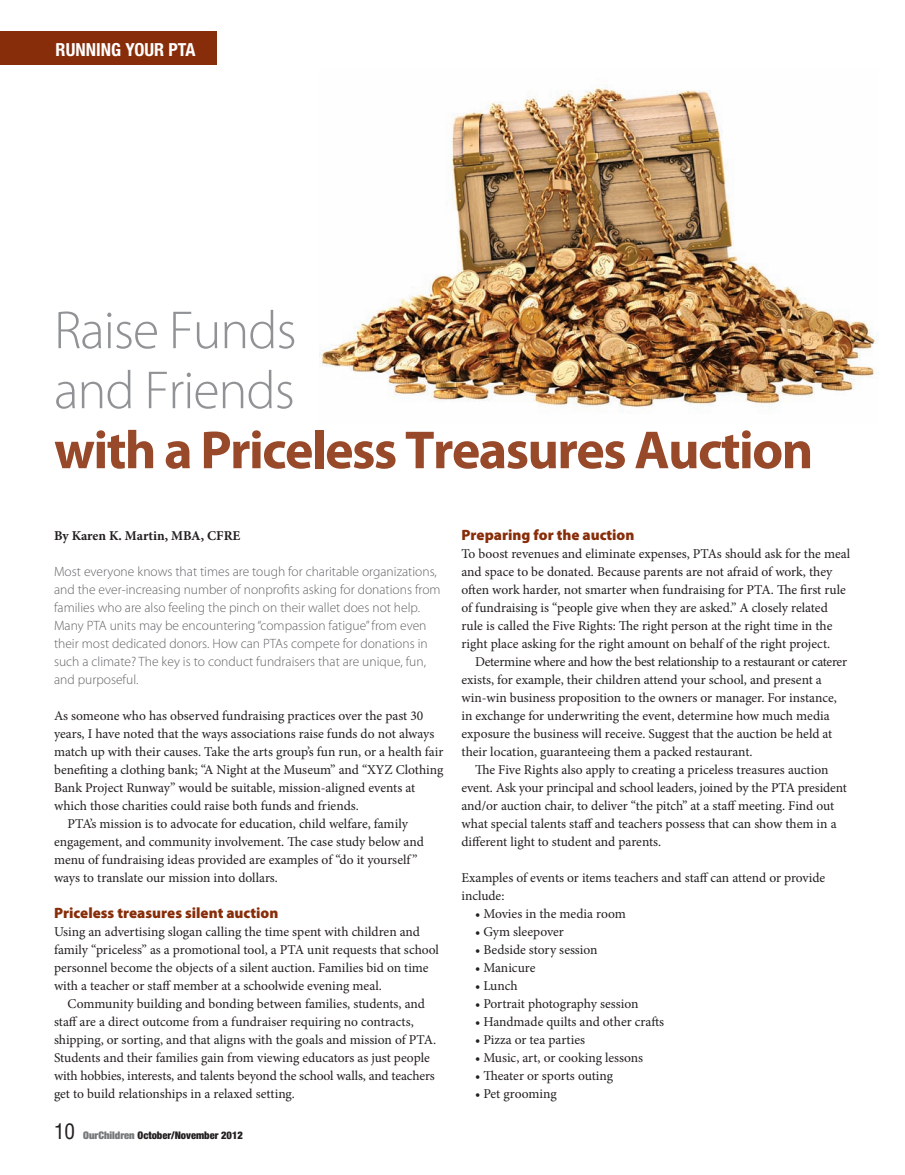
<style>
.page{position:relative;width:905px;height:1175px;background:#fff}
.page>*{position:absolute;margin:0;border:0;box-sizing:border-box;transform-origin:0 0}
.t1{font:700 54px "Myriad Pro";letter-spacing:-.03em;color:#882d09}
.t2{font:300 54px/60px "Myriad Pro";letter-spacing:-.02em;color:#808285}
.t3{font:700 condensed 18px "Helvetica Neue";color:#fff}
.t4{font:900 15px "Myriad Pro";color:#882d09}
.t5{font:13.5px/18px "Minion Pro";letter-spacing:-.005em;color:#231f20}
.t6{font:300 13.5px/18px "Myriad Pro";color:#636366}
.t7{font:700 13.5px "Minion Pro";letter-spacing:-.005em;color:#231f20}
.t8{font:900 condensed 10.5px "Helvetica Neue";color:#231f20}
.s1{font-family:"Helvetica";font-weight:400;font-size:21px}
.s2{font-stretch:expanded;color:#76787b}
</style>
<div class="page">
<img style="left:319px;top:85px;width:557px;height:328px">
<div style="left:0;top:32px;width:216px;height:32px;background:#882d09"></div>
<h2 class="t3" style="left:56px;top:39px;width:141px">RUNNING YOUR PTA</h2>
<h1 class="t2" style="left:54px;top:300px;width:244px">Raise Funds and Friends</h1>
<h1 class="t1" style="left:54px;top:415px;width:760px">with a Priceless Treasures Auction</h1>
<p class="t7" style="left:54px;top:526px;width:188px">By Karen K. Martin, MBA, CFRE</p>
<p class="t6" style="left:54px;top:562px;width:388px">Most everyone knows that times are tough for charitable organizations, and the ever-increasing number of nonprofits asking for donations from families who are also feeling the pinch on their wallet does not help.<br>Many PTA units may be encountering “compassion fatigue” from even their most dedicated donors. How can PTAs compete for donations in such a climate? The key is to conduct fundraisers that are unique, fun, and purposeful.</p>
<p class="t5" style="left:54px;top:707px;width:371px">As someone who has observed fundraising practices over the past 30</p>
<p class="t5" style="left:54px;top:725px;width:382px">years, I have noted that the ways associations raise funds do not always</p>
<p class="t5" style="left:54px;top:743px;width:391px">match up with their causes. Take the arts group’s fun run, or a health fair</p>
<p class="t5" style="left:54px;top:761px;width:391px">benefiting a clothing bank; “A Night at the Museum” and “XYZ Clothing</p>
<p class="t5" style="left:54px;top:779px;width:362px">Bank Project Runway” would be suitable, mission-aligned events at</p>
<p class="t5" style="left:54px;top:797px;width:306px">which those charities could raise both funds and friends.</p>
<p class="t5" style="left:68px;top:815px;width:342px">PTA’s mission is to advocate for education, child welfare, family</p>
<p class="t5" style="left:54px;top:833px;width:371px">engagement, and community involvement. The case study below and</p>
<p class="t5" style="left:54px;top:851px;width:365px">menu of fundraising ideas provided are examples of “do it yourself ”</p>
<p class="t5" style="left:54px;top:869px;width:225px">ways to translate our mission into dollars.</p>
<p class="t4" style="left:54px;top:903px;width:226px">Priceless treasures silent auction</p>
<p class="t5" style="left:54px;top:923px;width:386px">Using an advertising slogan calling the time spent with children and family “priceless” as a promotional tool, a PTA unit requests that school personnel become the objects of a silent auction. Families bid on time with a teacher or staff member at a schoolwide evening meal.</p>
<p class="t5" style="left:54px;top:995px;width:384px;text-indent:14px">Community building and bonding between families, students, and staff are a direct outcome from a fundraiser requiring no contracts, shipping, or sorting, and that aligns with the goals and mission of PTA.<br>Students and their families gain from viewing educators as just people with hobbies, interests, and talents beyond the school walls, and teachers get to build relationships in a relaxed setting.</p>
<p class="t8" style="left:54px;top:1129px;width:190px"><span class="s1">10</span> <span class="s2">OurChildren</span> October/November 2012</p>
<p class="t4" style="left:461px;top:525px;width:174px">Preparing for the auction</p>
<p class="t5" style="left:461px;top:545px;width:390px">To boost revenues and eliminate expenses, PTAs should ask for the meal and space to be donated. Because parents are not afraid of work, they often work harder, not smarter when fundraising for PTA. The first rule of fundraising is “people give when they are asked.” A closely related rule is called the Five Rights: The right person at the right time in the right place asking for the right amount on behalf of the right project.</p>
<p class="t5" style="left:461px;top:653px;width:387px;text-indent:14px">Determine where and how the best relationship to a restaurant or caterer exists, for example, their children attend your school, and present a win-win business proposition to the owners or manager. For instance, in exchange for underwriting the event, determine how much media exposure the business will receive. Suggest that the auction be held at their location, guaranteeing them a packed restaurant.</p>
<p class="t5" style="left:461px;top:761px;width:387px;text-indent:14px">The Five Rights also apply to creating a priceless treasures auction event. Ask your principal and school leaders, joined by the PTA president and/or auction chair, to deliver “the pitch” at a staff meeting. Find out what special talents staff and teachers possess that can show them in a different light to student and parents.</p>
<p class="t5" style="left:461px;top:869px;width:365px">Examples of events or items teachers and staff can attend or provide include:</p>
<p class="t5" style="left:475px;top:905px;width:152px">• Movies in the media room</p>
<p class="t5" style="left:475px;top:923px;width:90px">• Gym sleepover</p>
<p class="t5" style="left:475px;top:941px;width:124px">• Bedside story session</p>
<p class="t5" style="left:475px;top:959px;width:62px">• Manicure</p>
<p class="t5" style="left:475px;top:977px;width:44px">• Lunch</p>
<p class="t5" style="left:475px;top:995px;width:165px">• Portrait photography session</p>
<p class="t5" style="left:475px;top:1013px;width:191px">• Handmade quilts and other crafts</p>
<p class="t5" style="left:475px;top:1031px;width:111px">• Pizza or tea parties</p>
<p class="t5" style="left:475px;top:1049px;width:170px">• Music, art, or cooking lessons</p>
<p class="t5" style="left:475px;top:1067px;width:140px">• Theater or sports outing</p>
<p class="t5" style="left:475px;top:1085px;width:83px">• Pet grooming</p>
</div>
